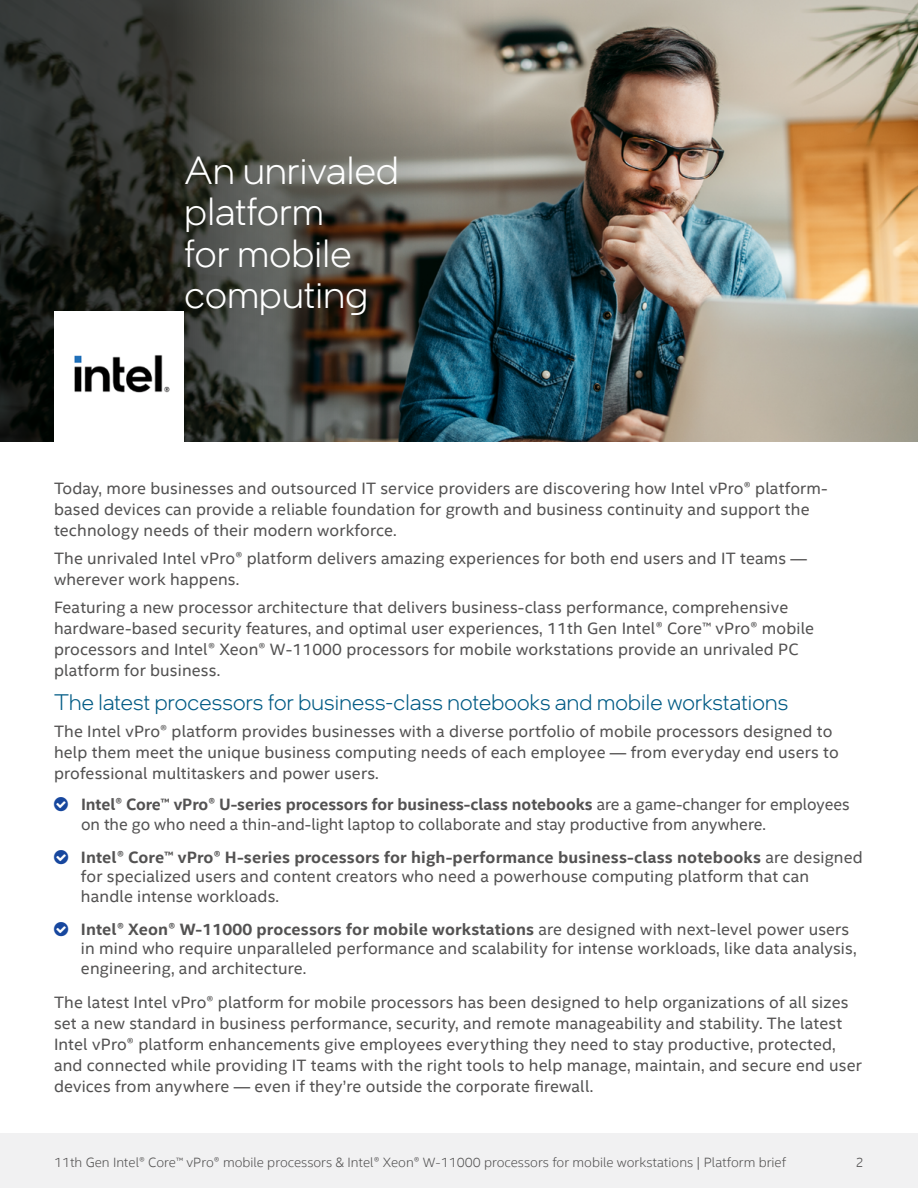
<style>
.page{position:relative;width:918px;height:1188px;background:#fff}
.page>*{position:absolute;margin:0;border:0;box-sizing:border-box;transform-origin:0 0}
.t1{font:300 39.3px/41.2px "Intel One Display";letter-spacing:.01em;color:#fff}
.t2{font:300 22.5px "Intel One Display";letter-spacing:.01em;color:#005b85}
.t3{font:16.5px/21px "Intel Clear";letter-spacing:.01em;color:#535252}
.t4{font:300 13.5px "Intel Clear";color:#535252}
.s1{font-weight:700}
</style>
<div class="page">
<div style="left:0;top:1134px;width:918px;height:54px;background:#f1f1f2"></div>
<img style="left:494px;top:0;width:424px;height:441px">
<svg style="left:0;top:0;width:494px;height:441px;background:#484b46"></svg>
<div style="left:54px;top:311px;width:129px;height:143px;background:#fff"></div>
<img style="left:74px;top:355px;width:96px;height:38px">
<h1 class="t1" style="left:184px;top:149px;width:216px">An unrivaled platform<br>for mobile computing</h1>
<p class="t3" style="left:54px;top:478px;width:775px">Today, more businesses and outsourced IT service providers are discovering how Intel vPro® platform&shy;based devices can provide a reliable foundation for growth and business continuity and support the technology needs of their modern workforce.</p>
<p class="t3" style="left:54px;top:547px;width:755px">The unrivaled Intel vPro® platform delivers amazing experiences for both end users and IT teams — wherever work happens.</p>
<p class="t3" style="left:54px;top:596px;width:762px">Featuring a new processor architecture that delivers business-class performance, comprehensive hardware-based security features, and optimal user experiences, 11th Gen Intel® Core™ vPro® mobile processors and Intel® Xeon® W-11000 processors for mobile workstations provide an unrivaled PC platform for business.</p>
<h2 class="t2" style="left:54px;top:688px;width:736px">The latest processors for business-class notebooks and mobile workstations</h2>
<p class="t3" style="left:54px;top:721px;width:786px">The Intel vPro® platform provides businesses with a diverse portfolio of mobile processors designed to help them meet the unique business computing needs of each employee — from everyday end users to professional multitaskers and power users.</p>
<p class="t3" style="left:81px;top:794px;width:770px;line-height:19.5px"><span class="s1">Intel® Core™ vPro® U-series processors for business-class notebooks</span> are a game-changer for employees on the go who need a thin-and-light laptop to collaborate and stay productive from anywhere.</p>
<p class="t3" style="left:81px;top:847px;width:783px;line-height:19.5px"><span class="s1">Intel® Core™ vPro® H-series processors for high-performance business-class notebooks</span> are designed for specialized users and content creators who need a powerhouse computing platform that can handle intense workloads.</p>
<p class="t3" style="left:81px;top:919px;width:777px;line-height:19.5px"><span class="s1">Intel® Xeon® W-11000 processors for mobile workstations</span> are designed with next-level power users in mind who require unparalleled performance and scalability for intense workloads, like data analysis, engineering, and architecture.</p>
<p class="t3" style="left:54px;top:991px;width:810px">The latest Intel vPro® platform for mobile processors has been designed to help organizations of all sizes set a new standard in business performance, security, and remote manageability and stability. The latest Intel vPro® platform enhancements give employees everything they need to stay productive, protected, and connected while providing IT teams with the right tools to help manage, maintain, and secure end user devices from anywhere — even if they’re outside the corporate firewall.</p>
<p class="t4" style="left:54px;top:1153px;width:734px">11th Gen Intel® Core™ vPro® mobile processors &amp; Intel® Xeon® W-11000 processors for mobile workstations | Platform brief</p>
<p class="t4" style="left:856px;top:1153px;width:10px">2</p>
</div>
